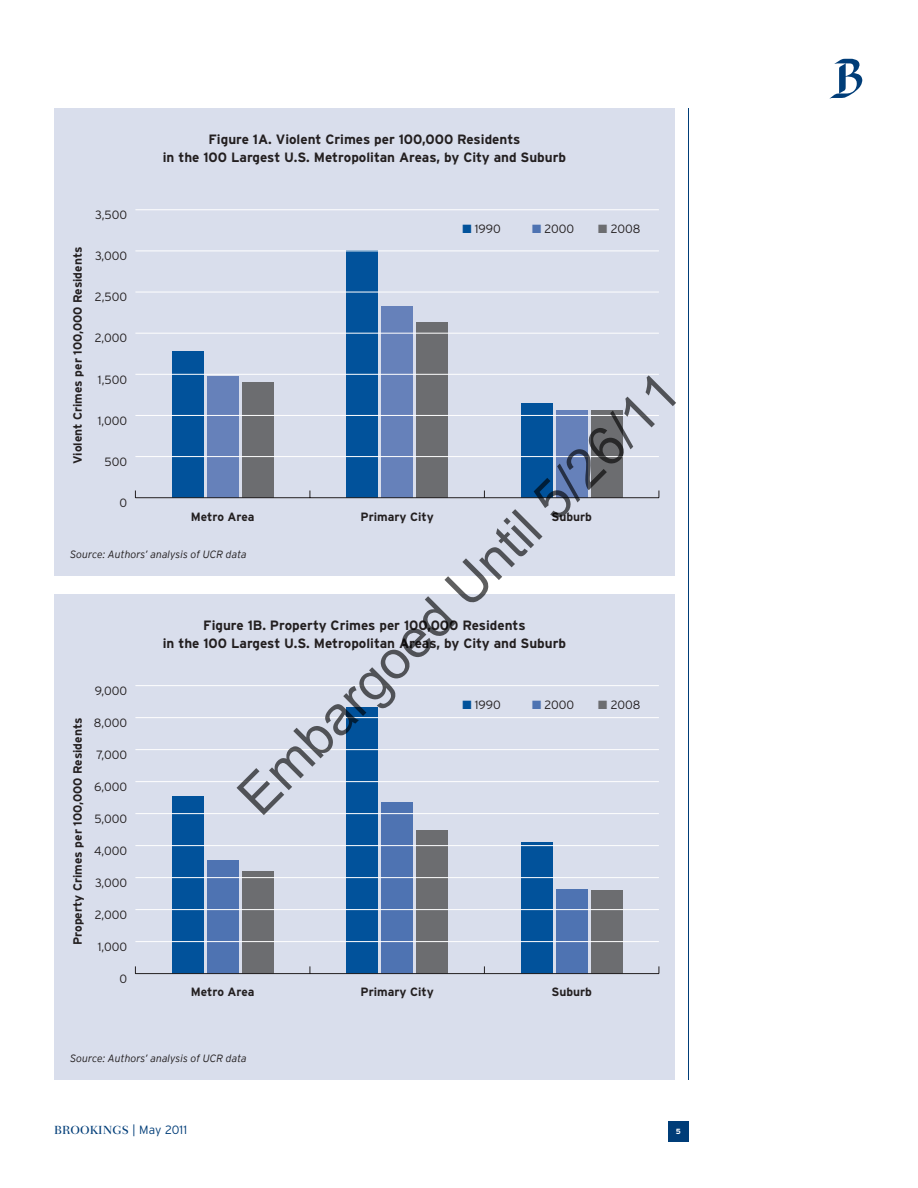
<style>
.page{position:relative;width:918px;height:1188px;background:#fff}
.page>*{position:absolute;margin:0;border:0;box-sizing:border-box;transform-origin:0 0}
.t1{font:54px "Arial";color:rgb(0 0 0/.63)}
.Head6_Table_head{font:700 13.5px "Interstate";color:#231f20}
.t2{font:300 12px "Interstate";color:#231f20}
.t3{font:700 12px "Interstate";color:#231f20}
.t4{font:500 12px "Fairfield LH";letter-spacing:.01em;color:#003d78}
.Source_copy{font:italic 300 10.5px "Interstate";color:#231f20}
.t5{font:700 7.5px "Interstate";color:#fff}
.s1{color:#01529b}
.s2{color:#4e73b2}
.s3{color:#6c6d70}
.s4{font-family:"Interstate";font-weight:300}
</style>
<div class="page">
<div style="left:668px;top:1121px;width:20px;height:20px;background:#003d78"></div>
<hr style="left:688px;top:108px;width:1px;height:972px;background:#003d78">
<svg style="left:829px;top:59px;width:33px;height:40px"></svg>
<div style="left:54px;top:108px;width:621px;height:468px;background:#d9deec"></div>
<div style="left:54px;top:594px;width:621px;height:486px;background:#d9deec"></div>
<div style="left:242px;top:382px;width:31px;height:116px;background:#6c6d70"></div>
<div style="left:416px;top:323px;width:32px;height:175px;background:#6c6d70"></div>
<div style="left:591px;top:410px;width:31px;height:88px;background:#6c6d70"></div>
<div style="left:207px;top:376px;width:31px;height:122px;background:#6681ba"></div>
<div style="left:381px;top:306px;width:32px;height:192px;background:#6681ba"></div>
<div style="left:556px;top:410px;width:31px;height:88px;background:#6681ba"></div>
<div style="left:172px;top:352px;width:31px;height:146px;background:#01529b"></div>
<div style="left:347px;top:250px;width:31px;height:248px;background:#01529b"></div>
<div style="left:521px;top:403px;width:31px;height:95px;background:#01529b"></div>
<hr style="left:135px;top:456px;width:524px;height:1px;background:#fff">
<hr style="left:135px;top:415px;width:524px;height:1px;background:#fff">
<hr style="left:135px;top:374px;width:524px;height:1px;background:#fff">
<hr style="left:135px;top:333px;width:524px;height:1px;background:#fff">
<hr style="left:135px;top:292px;width:524px;height:1px;background:#fff">
<hr style="left:135px;top:251px;width:524px;height:1px;background:#fff">
<hr style="left:135px;top:209px;width:524px;height:1px;background:#fff">
<hr style="left:135px;top:497px;width:524px;height:1px;background:#231f20">
<div style="left:242px;top:871px;width:31px;height:103px;background:#6c6d70"></div>
<div style="left:416px;top:830px;width:32px;height:144px;background:#6c6d70"></div>
<div style="left:591px;top:890px;width:31px;height:84px;background:#6c6d70"></div>
<div style="left:207px;top:860px;width:31px;height:114px;background:#4e73b2"></div>
<div style="left:381px;top:802px;width:32px;height:172px;background:#4e73b2"></div>
<div style="left:556px;top:889px;width:31px;height:85px;background:#4e73b2"></div>
<div style="left:172px;top:796px;width:31px;height:178px;background:#01529b"></div>
<div style="left:347px;top:707px;width:31px;height:267px;background:#01529b"></div>
<div style="left:521px;top:842px;width:31px;height:132px;background:#01529b"></div>
<hr style="left:135px;top:941px;width:524px;height:1px;background:#fff">
<hr style="left:135px;top:909px;width:524px;height:1px;background:#fff">
<hr style="left:135px;top:877px;width:524px;height:1px;background:#fff">
<hr style="left:135px;top:845px;width:524px;height:1px;background:#fff">
<hr style="left:135px;top:813px;width:524px;height:1px;background:#fff">
<hr style="left:135px;top:781px;width:524px;height:1px;background:#fff">
<hr style="left:135px;top:749px;width:524px;height:1px;background:#fff">
<hr style="left:135px;top:717px;width:524px;height:1px;background:#fff">
<hr style="left:135px;top:685px;width:524px;height:1px;background:#fff">
<hr style="left:135px;top:973px;width:524px;height:1px;background:#231f20">
<p class="t2" style="left:95px;top:208px;width:34px">3,500</p>
<p class="Head6_Table_head" style="left:209px;top:132px;width:313px">Figure 1A. Violent Crimes per 100,000 Residents</p>
<p class="Head6_Table_head" style="left:163px;top:150px;width:405px">in the 100 Largest U.S. Metropolitan Areas, by City and Suburb</p>
<p class="t2" style="left:462px;top:222px;width:40px"><span class="s1">■</span> 1990</p>
<p class="t2" style="left:532px;top:222px;width:44px"><span class="s2">■</span> 2000</p>
<p class="t2" style="left:598px;top:222px;width:44px"><span class="s3">■</span> 2008</p>
<p class="t3" style="left:71px;top:464px;width:219px;rotate:-90deg">Violent Crimes per 100,000 Residents</p>
<p class="t2" style="left:95px;top:249px;width:34px">3,000</p>
<p class="t2" style="left:95px;top:290px;width:34px">2,500</p>
<p class="t2" style="left:95px;top:331px;width:34px">2,000</p>
<p class="t2" style="left:98px;top:373px;width:31px">1,500</p>
<h1 class="t1" style="left:222px;top:780px;width:599px;rotate:-45deg">Embargoed Until 5/26/11</h1>
<p class="t2" style="left:98px;top:414px;width:31px">1,000</p>
<p class="t2" style="left:105px;top:455px;width:24px">500</p>
<p class="t2" style="left:120px;top:496px;width:9px">0</p>
<p class="t3" style="left:191px;top:510px;width:65px">Metro Area</p>
<p class="t3" style="left:361px;top:510px;width:75px">Primary City</p>
<p class="t3" style="left:551px;top:510px;width:42px">Suburb</p>
<p class="Source_copy" style="left:70px;top:548px;width:178px">Source: Authors’ analysis of UCR data</p>
<p class="Head6_Table_head" style="left:203px;top:618px;width:324px">Figure 1B. Property Crimes per 100,000 Residents</p>
<p class="Head6_Table_head" style="left:163px;top:636px;width:405px">in the 100 Largest U.S. Metropolitan Areas, by City and Suburb</p>
<p class="t2" style="left:95px;top:684px;width:34px">9,000</p>
<p class="t2" style="left:462px;top:698px;width:40px"><span class="s1">■</span> 1990</p>
<p class="t2" style="left:532px;top:698px;width:44px"><span class="s2">■</span> 2000</p>
<p class="t2" style="left:598px;top:698px;width:44px"><span class="s3">■</span> 2008</p>
<p class="t3" style="left:71px;top:945px;width:229px;rotate:-90deg">Property Crimes per 100,000 Residents</p>
<p class="t2" style="left:94px;top:716px;width:35px">8,000</p>
<p class="t2" style="left:98px;top:747px;width:15px">35</p>
<p class="t2" style="left:96px;top:748px;width:32px">7,000</p>
<p class="t2" style="left:94px;top:780px;width:35px">6,000</p>
<p class="t2" style="left:98px;top:788px;width:31px">3000</p>
<p class="t2" style="left:95px;top:812px;width:34px">5,000</p>
<p class="t2" style="left:94px;top:844px;width:35px">4,000</p>
<p class="t2" style="left:98px;top:870px;width:31px">2000</p>
<p class="t2" style="left:95px;top:876px;width:34px">3,000</p>
<p class="t2" style="left:95px;top:908px;width:34px">2,000</p>
<p class="t2" style="left:101px;top:912px;width:28px">1500</p>
<p class="t2" style="left:98px;top:940px;width:31px">1,000</p>
<p class="t2" style="left:120px;top:972px;width:9px">0</p>
<p class="t3" style="left:191px;top:986px;width:65px">Metro Area</p>
<p class="t3" style="left:361px;top:986px;width:75px">Primary City</p>
<p class="t3" style="left:551px;top:986px;width:42px">Suburb</p>
<p class="t2" style="left:192px;top:1049px;width:62px">Metro Area</p>
<p class="Source_copy" style="left:70px;top:1052px;width:178px">Source: Authors’ analysis of UCR data</p>
<p class="t4" style="left:54px;top:1123px;width:135px">BROOKINGS <span class="s4">| May 2011</span></p>
<p class="t5" style="left:676px;top:1127px;width:7px">5</p>
</div>
